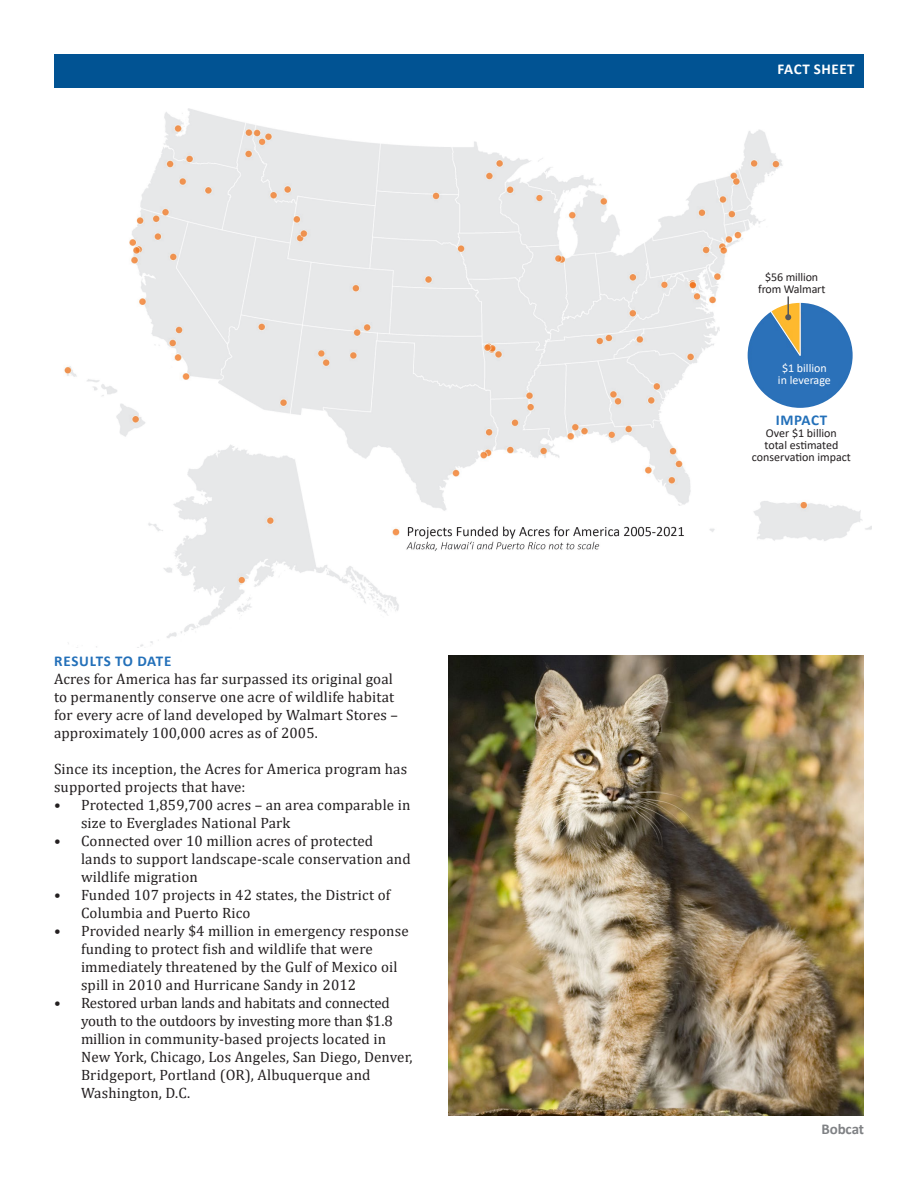
<style>
.page{position:relative;width:918px;height:1188px;background:#fff}
.page>*{position:absolute;margin:0;border:0;box-sizing:border-box;transform-origin:0 0}
.t1{font:15px/18px "Cambria";letter-spacing:.01em;color:#231f20}
.t2{font:700 15px "Calibri";letter-spacing:.04em;color:#2370b9}
.t3{font:700 15px "Calibri";letter-spacing:.04em;color:#fff}
.t4{font:700 15px "Calibri";letter-spacing:-.01em;color:#808285}
.t5{font:12px/12px "Calibri";letter-spacing:-.01em;color:#231f20;text-align:center}
.t6{font:12px "Calibri";color:#fff}
</style>
<div class="page">
<div style="left:54px;top:54px;width:810px;height:33px;background:#015393"></div>
<img style="left:64px;top:108px;width:807px;height:540px">
<img style="left:448px;top:655px;width:416px;height:461px">
<div style="left:748px;top:303px;width:105px;height:105px;background:#2b71b9;border-radius:52px"></div>
<hr style="left:800px;top:302px;width:1px;height:53px;background:#fff">
<hr style="left:787px;top:296px;width:2px;height:21px;background:#57585a">
<svg style="left:770px;top:310px;width:31px;height:47px"></svg>
<p class="t2" style="left:54px;top:650px;width:119px">RESULTS TO DATE</p>
<p class="t1" style="left:54px;top:670px;width:346px">Acres for America has far surpassed its original goal to permanently conserve one acre of wildlife habitat for every acre of land developed by Walmart Stores – approximately 100,000 acres as of 2005.</p>
<p class="t1" style="left:54px;top:760px;width:355px">Since its inception, the Acres for America program has supported projects that have:</p>
<p class="t1" style="left:81px;top:796px;width:331px;text-indent:-27px">• Protected 1,859,700 acres – an area comparable in size to Everglades National Park</p>
<p class="t1" style="left:81px;top:832px;width:331px;text-indent:-27px">• Connected over 10 million acres of protected lands to support landscape-scale conservation and wildlife migration</p>
<p class="t1" style="left:81px;top:886px;width:311px;text-indent:-27px">• Funded 107 projects in 42 states, the District of<br>Columbia and Puerto Rico</p>
<p class="t1" style="left:81px;top:922px;width:329px;text-indent:-27px">• Provided nearly $4 million in emergency response funding to protect fish and wildlife that were immediately threatened by the Gulf of Mexico oil spill in 2010 and Hurricane Sandy in 2012</p>
<p class="t1" style="left:81px;top:994px;width:333px;text-indent:-27px">• Restored urban lands and habitats and connected youth to the outdoors by investing more than $1.8 million in community-based projects located in New York, Chicago, Los Angeles, San Diego, Denver, Bridgeport, Portland (OR), Albuquerque and Washington, D.C.</p>
<p class="t3" style="left:778px;top:59px;width:79px">FACT SHEET</p>
<p class="t5" style="left:758px;top:271px;width:69px">$56 million from Walmart</p>
<p class="t6" style="left:782px;top:360px;width:46px">$1 billion</p>
<p class="t6" style="left:778px;top:372px;width:54px">in leverage</p>
<p class="t2" style="left:776px;top:410px;width:53px">IMPACT</p>
<p class="t5" style="left:766px;top:427px;width:72px">Over $1 billion</p>
<p class="t5" style="left:752px;top:439px;width:100px">total estimated conservation impact</p>
<p class="t4" style="left:822px;top:1118px;width:44px">Bobcat</p>
</div>
